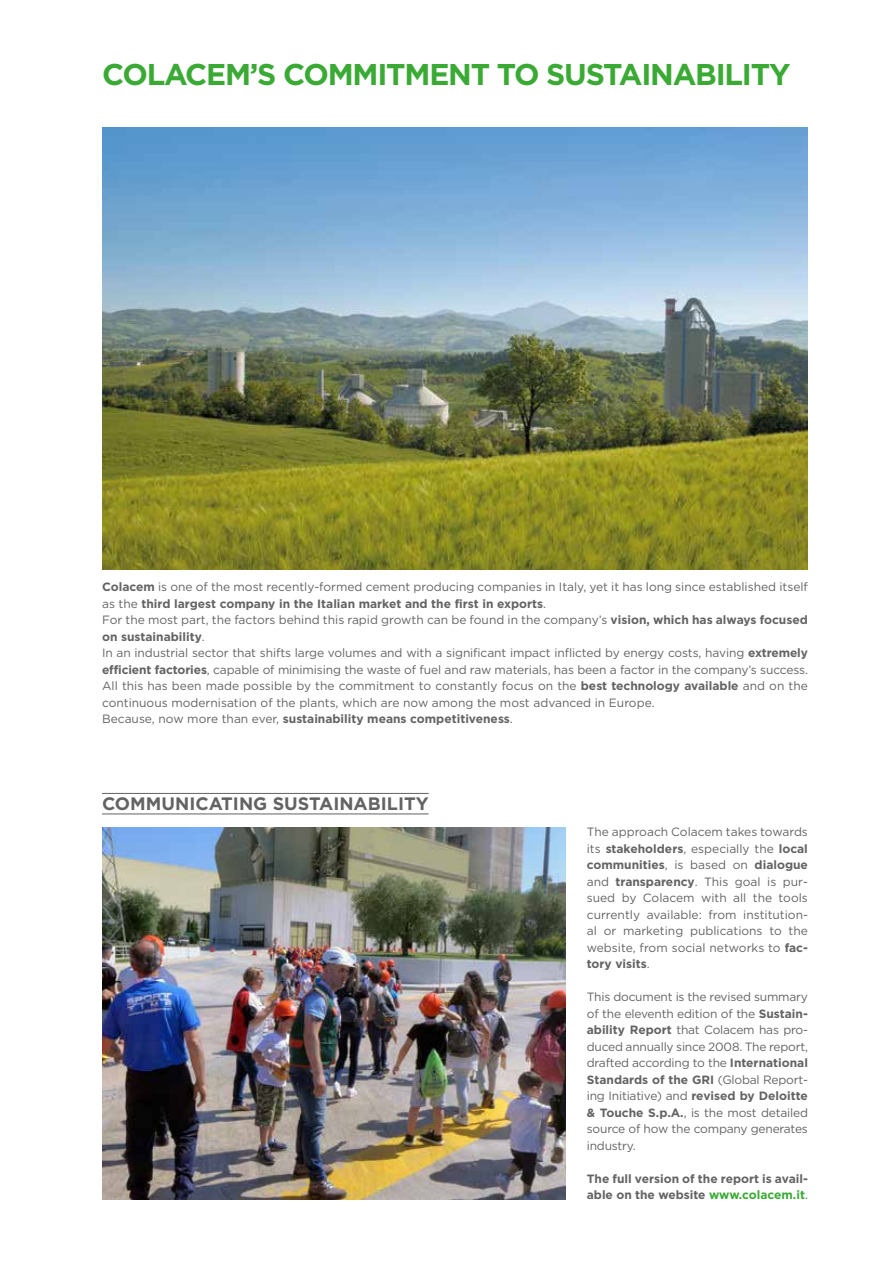
<style>
.page{position:relative;width:893px;height:1263px;background:#fff}
.page>*{position:absolute;margin:0;border:0;box-sizing:border-box;transform-origin:0 0}
.t1{font:700 30px "Gotham";letter-spacing:-.04em;color:#3aaa35}
.t2{font:700 18px "Gotham";color:#646363}
.t3{font:12px/16.5px "Gotham";color:#646363;text-align:justify}
.t4{font:700 12px/16.5px "Gotham";color:#646363}
.s1{font-weight:700}
.s2{color:#3aaa35}
.s3{font-weight:400}
</style>
<div class="page">
<img style="left:102px;top:128px;width:706px;height:442px">
<img style="left:102px;top:827px;width:464px;height:372px">
<hr style="left:102px;top:813px;width:327px;height:1px;background:#646363">
<hr style="left:102px;top:793px;width:327px;height:1px;background:#646363">
<h1 class="t1" style="left:102px;top:57px;width:690px">COLACEM’S COMMITMENT TO SUSTAINABILITY</h1>
<p class="t3" style="left:102px;top:579px;width:707px;text-align:left"><span class="s1">Colacem</span> is one of the most recently-formed cement producing companies in Italy, yet it has long since established itself as the <span class="s1">third largest company in the Italian market and the first in exports</span>.<br>For the most part, the factors behind this rapid growth can be found in the company’s <span class="s1">vision, which has always focused on sustainability</span>.<br>In an industrial sector that shifts large volumes and with a significant impact inflicted by energy costs, having <span class="s1">extremely efficient factories</span>, capable of minimising the waste of fuel and raw materials, has been a factor in the company’s success.<br>All this has been made possible by the commitment to constantly focus on the <span class="s1">best technology available</span> and on the continuous modernisation of the plants, which are now among the most advanced in Europe.<br>Because, now more than ever, <span class="s1">sustainability means competitiveness</span>.</p>
<h2 class="t2" style="left:102px;top:793px;width:328px">COMMUNICATING SUSTAINABILITY</h2>
<p class="t3" style="left:587px;top:823px;width:223px">The approach Colacem takes towards its <span class="s1">stakeholders</span>, especially the <span class="s1">local communities</span>, is based on <span class="s1">dialogue </span>and <span class="s1">transparency</span>. This goal is pur&shy;sued by Colacem with all the tools currently available: from institution&shy;al or marketing publications to the website, from social networks to <span class="s1">fac&shy;tory visits</span>.</p>
<p class="t3" style="left:587px;top:988px;width:223px">This document is the revised summary of the eleventh edition of the <span class="s1">Sustain&shy;ability Report</span> that Colacem has pro&shy;duced annually since 2008. The report, drafted according to the <span class="s1">International Standards of the GRI</span> (Global Report&shy;ing Initiative) and <span class="s1">revised by Deloitte &amp; Touche S.p.A.</span>, is the most detailed source of how the company generates industry.</p>
<p class="t4" style="left:587px;top:1170px;width:223px">The full version of the report is avail&shy;able on the website <span class="s2">www.colacem.it</span><span class="s3">.</span></p>
</div>
